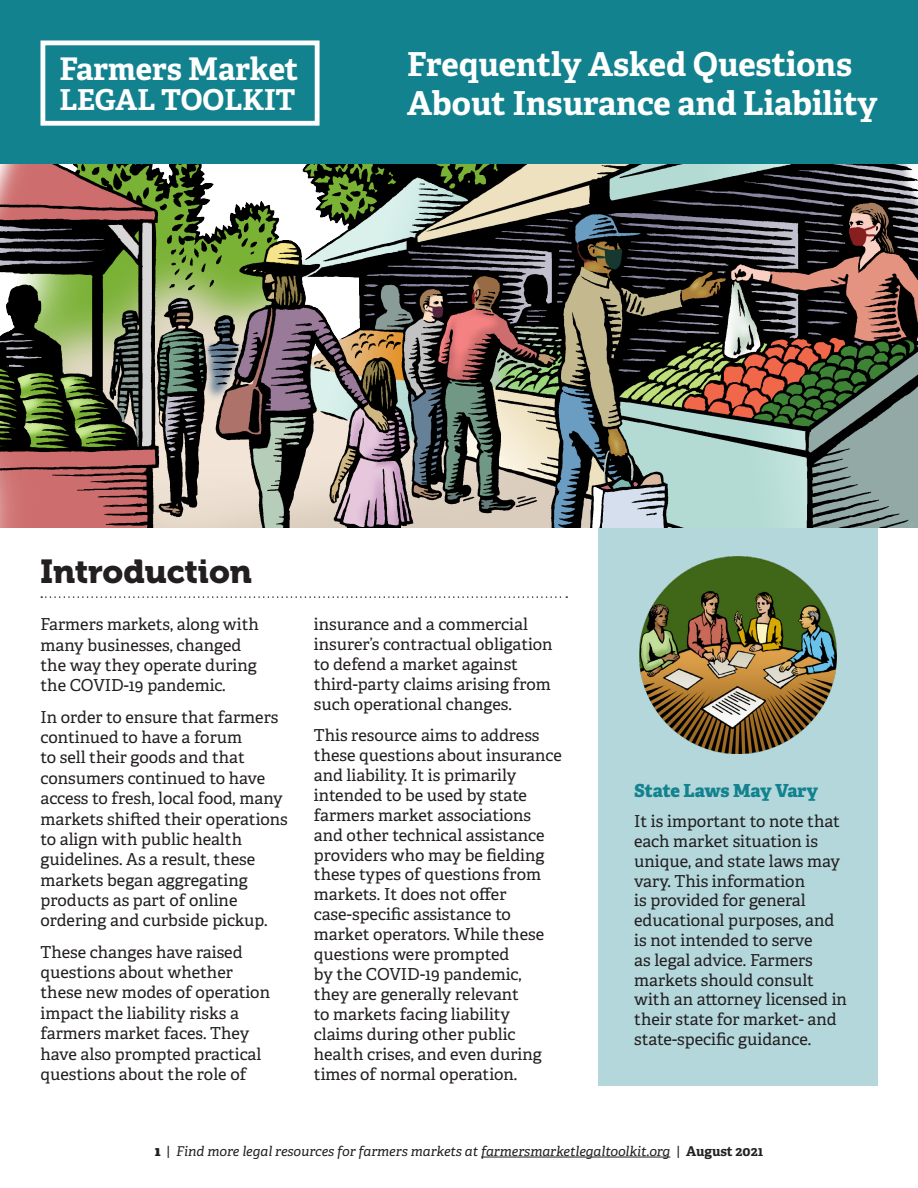
<style>
.page{position:relative;width:918px;height:1188px;background:#fff}
.page>*{position:absolute;margin:0;border:0;box-sizing:border-box;transform-origin:0 0}
.t1{font:700 33px/39.6px "Adelle";color:#fff}
.t2{font:33px "Museo 900";color:#231f20}
.t3{font:700 31.2px "Adelle";color:#fff}
.t4{font:700 28.8px "Adelle";color:#fff}
.t5{font:800 18px "Adelle";letter-spacing:-.01em;color:#13828f}
.t6{font:16.5px/20px "Adelle";color:#231f20}
.t7{font:italic 13.5px "Adelle";color:#231f20}
.s1{font-weight:800;font-style:normal}
.s2{font-style:normal}
.s3{font-weight:700;font-style:normal}
</style>
<div class="page">
<div style="left:598px;top:520px;width:280px;height:566px;background:#b4d7db"></div>
<div style="left:0;top:0;width:918px;height:164px;background:#13828f"></div>
<img style="left:0;top:164px;width:918px;height:363px">
<div style="left:41px;top:40px;width:279px;height:86px;border:5px solid #fff"></div>
<hr style="left:481px;top:1157px;width:189px;height:1px;background:#231f20">
<img style="left:640px;top:557px;width:196px;height:196px">
<svg style="left:41px;top:596px;width:526px;height:2px"></svg>
<p class="t3" style="left:59px;top:49px;width:241px">Farmers Market</p>
<p class="t4" style="left:59px;top:81px;width:238px">LEGAL TOOLKIT</p>
<p class="t1" style="left:407px;top:44px;width:472px">Frequently Asked Questions<br>About Insurance and Liability</p>
<p class="t2" style="left:40px;top:553px;width:213px">Introduction</p>
<p class="t6" style="left:40px;top:614px;width:220px;line-height:20.4px">Farmers markets, along with many businesses, changed the way they operate during the COVID-19 pandemic.</p>
<p class="t6" style="left:40px;top:707px;width:249px;line-height:20.4px">In order to ensure that farmers continued to have a forum<br>to sell their goods and that consumers continued to have access to fresh, local food, many markets shifted their operations to align with public health guidelines. As a result, these markets began aggregating products as part of online ordering and curbside pickup.</p>
<p class="t6" style="left:40px;top:942px;width:231px;line-height:20.4px">These changes have raised questions about whether these new modes of operation impact the liability risks a farmers market faces. They have also prompted practical questions about the role of</p>
<p class="t6" style="left:314px;top:615px;width:240px">insurance and a commercial insurer’s contractual obligation to defend a market against third-party claims arising from such operational changes.</p>
<p class="t6" style="left:314px;top:725px;width:249px">This resource aims to address these questions about insurance and liability. It is primarily intended to be used by state farmers market associations and other technical assistance providers who may be fielding these types of questions from markets. It does not offer case-specific assistance to market operators. While these questions were prompted<br>by the COVID-19 pandemic,<br>they are generally relevant<br>to markets facing liability claims during other public health crises, and even during times of normal operation.</p>
<p class="t5" style="left:634px;top:778px;width:185px">State Laws May Vary</p>
<p class="t6" style="left:634px;top:812px;width:214px">It is important to note that each market situation is unique, and state laws may vary. This information<br>is provided for general educational purposes, and is not intended to serve<br>as legal advice. Farmers markets should consult with an attorney licensed in their state for market- and state-specific guidance.</p>
<p class="t7" style="left:155px;top:1143px;width:610px"><span class="s1">1</span> <span class="s2">|</span> Find more legal resources for farmers markets at farmersmarketlegaltoolkit.org <span class="s2">|</span> <span class="s3">August 2021</span></p>
</div>
